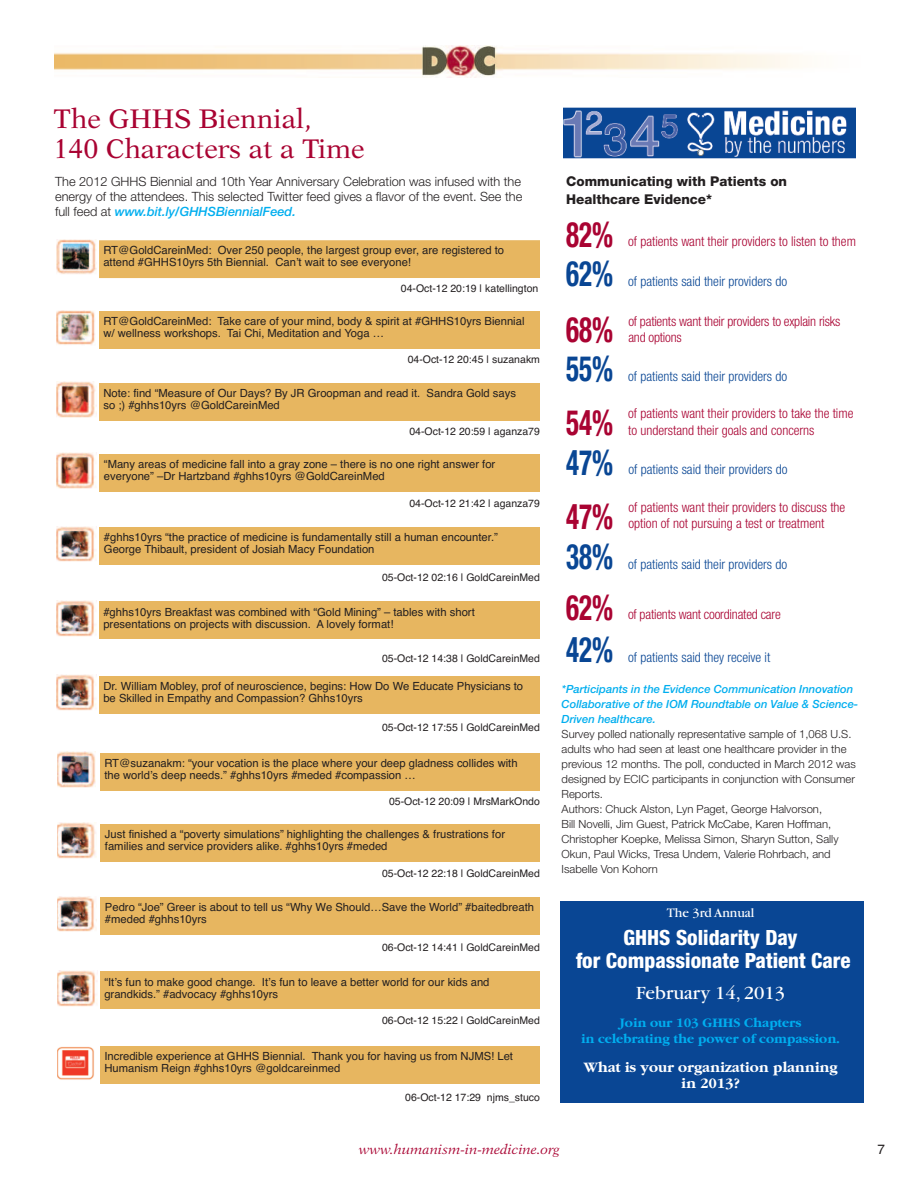
<style>
.page{position:relative;width:918px;height:1188px;background:#fff}
.page>*{position:absolute;margin:0;border:0;box-sizing:border-box;transform-origin:0 0}
.t1{font:700 condensed 35.1px "Helvetica Neue";color:#a90332;scale:.77 1}
.t2{font:700 condensed 35.1px "Helvetica Neue";color:#094694;scale:.77 1}
.t3{font:27px/30px "New Aster";color:#a90332}
.t4{font:800 condensed 21px/22.5px "Helvetica Neue";color:#fff;text-align:center}
.t5{font:19.5px "Garamond";color:#fff}
.t6{font:700 15px/16.5px "Garamond";color:#fff;text-align:center}
.t7{font:300 condensed 13.5px/16.5px "Helvetica Neue";color:#a90332}
.t8{font:300 condensed 13.5px "Helvetica Neue";color:#094694}
.t9{font:700 13.5px/16.5px "Garamond";color:#00aeef;text-align:center}
.t10{font:800 13.5px/18px "Helvetica Neue";color:#231f20}
.t11{font:italic 13.5px "New Aster";color:#a90332}
.t12{font:13.5px "Garamond";color:#fff}
.t13{font:13.5px "Helvetica";color:#231f20}
.t14{font:300 12.75px/15px "Helvetica Neue";color:#231f20;text-align:justify}
.t15{font:11.25px/12px "Helvetica";color:#231f20}
.t16{font:300 11.25px/15px "Helvetica Neue";color:#231f20}
.t17{font:italic 500 11.25px/15px "Helvetica Neue";color:#00aeef}
.t18{font:10.5px "Helvetica";color:#231f20}
.s1{font-weight:500;font-style:italic;color:#00aeef}
</style>
<div class="page">
<img style="left:54px;top:45px;width:749px;height:33px">
<img style="left:563px;top:107px;width:293px;height:52px">
<div style="left:560px;top:901px;width:304px;height:201px;background:#094694"></div>
<img style="left:56px;top:239px;width:41px;height:35px">
<div style="left:99px;top:240px;width:441px;height:38px;background:#e7b660"></div>
<img style="left:56px;top:310px;width:39px;height:35px">
<div style="left:99px;top:311px;width:441px;height:38px;background:#e7b660"></div>
<img style="left:56px;top:382px;width:41px;height:36px">
<div style="left:99px;top:383px;width:441px;height:38px;background:#e7b660"></div>
<img style="left:57px;top:453px;width:40px;height:36px">
<div style="left:100px;top:454px;width:440px;height:38px;background:#e7b660"></div>
<img style="left:57px;top:526px;width:40px;height:36px">
<div style="left:100px;top:527px;width:440px;height:38px;background:#e7b660"></div>
<img style="left:56px;top:601px;width:40px;height:36px">
<div style="left:99px;top:602px;width:441px;height:37px;background:#e7b660"></div>
<img style="left:56px;top:675px;width:40px;height:36px">
<div style="left:99px;top:676px;width:441px;height:38px;background:#e7b660"></div>
<img style="left:57px;top:752px;width:39px;height:36px">
<div style="left:100px;top:753px;width:440px;height:38px;background:#e7b660"></div>
<img style="left:58px;top:823px;width:39px;height:36px">
<div style="left:101px;top:824px;width:439px;height:38px;background:#e7b660"></div>
<img style="left:58px;top:896px;width:38px;height:36px">
<div style="left:101px;top:897px;width:439px;height:38px;background:#e7b660"></div>
<img style="left:57px;top:971px;width:40px;height:36px">
<div style="left:100px;top:972px;width:440px;height:37px;background:#e7b660"></div>
<img style="left:57px;top:1046px;width:37px;height:34px">
<div style="left:100px;top:1046px;width:440px;height:38px;background:#e7b660"></div>
<h2 class="t3" style="left:53px;top:106px;width:313px">The GHHS Biennial,<br>140 Characters at a Time</h2>
<p class="t14" style="left:55px;top:174px;width:469px">The 2012 GHHS Biennial and 10th Year Anniversary Celebration was infused with the energy of the attendees. This selected Twitter feed gives a flavor of the event. See the full feed at <span class="s1">www.bit.ly/GHHSBiennialFeed.</span></p>
<p class="t15" style="left:103px;top:244px;width:402px">RT@GoldCareinMed: Over 250 people, the largest group ever, are registered to attend #GHHS10yrs 5th Biennial. Can’t wait to see everyone!</p>
<p class="t18" style="left:401px;top:282px;width:139px">04-Oct-12 20:19 | katellington</p>
<p class="t15" style="left:103px;top:316px;width:423px">RT@GoldCareinMed: Take care of your mind, body &amp; spirit at #GHHS10yrs Biennial w/ wellness workshops. Tai Chi, Meditation and Yoga …</p>
<p class="t18" style="left:408px;top:353px;width:134px">04-Oct-12 20:45 | suzanakm</p>
<p class="t15" style="left:103px;top:387px;width:414px">Note: find “Measure of Our Days? By JR Groopman and read it. Sandra Gold says so ;) #ghhs10yrs @GoldCareinMed</p>
<p class="t18" style="left:409px;top:425px;width:132px">04-Oct-12 20:59 | aganza79</p>
<p class="t15" style="left:104px;top:458px;width:393px">“Many areas of medicine fall into a gray zone – there is no one right answer for everyone” –Dr Hartzband #ghhs10yrs @GoldCareinMed</p>
<p class="t18" style="left:409px;top:497px;width:132px">04-Oct-12 21:42 | aganza79</p>
<p class="t15" style="left:104px;top:531px;width:395px">#ghhs10yrs “the practice of medicine is fundamentally still a human encounter.”<br>George Thibault, president of Josiah Macy Foundation</p>
<p class="t18" style="left:382px;top:571px;width:159px">05-Oct-12 02:16 | GoldCareinMed</p>
<p class="t15" style="left:103px;top:606px;width:373px">#ghhs10yrs Breakfast was combined with “Gold Mining” – tables with short presentations on projects with discussion. A lovely format!</p>
<p class="t18" style="left:382px;top:652px;width:159px">05-Oct-12 14:38 | GoldCareinMed</p>
<p class="t15" style="left:103px;top:680px;width:421px">Dr. William Mobley, prof of neuroscience, begins: How Do We Educate Physicians to be Skilled in Empathy and Compassion? Ghhs10yrs</p>
<p class="t18" style="left:382px;top:721px;width:159px">05-Oct-12 17:55 | GoldCareinMed</p>
<p class="t15" style="left:104px;top:757px;width:415px">RT@suzanakm: “your vocation is the place where your deep gladness collides with the world’s deep needs.” #ghhs10yrs #meded #compassion …</p>
<p class="t18" style="left:389px;top:795px;width:152px">05-Oct-12 20:09 | MrsMarkOndo</p>
<p class="t15" style="left:105px;top:828px;width:402px">Just finished a “poverty simulations” highlighting the challenges &amp; frustrations for families and service providers alike. #ghhs10yrs #meded</p>
<p class="t18" style="left:382px;top:867px;width:159px">05-Oct-12 22:18 | GoldCareinMed</p>
<p class="t15" style="left:105px;top:901px;width:431px">Pedro “Joe” Greer is about to tell us “Why We Should…Save the World” #baitedbreath #meded #ghhs10yrs</p>
<p class="t18" style="left:382px;top:941px;width:159px">06-Oct-12 14:41 | GoldCareinMed</p>
<p class="t15" style="left:104px;top:976px;width:387px">“It’s fun to make good change. It’s fun to leave a better world for our kids and grandkids.” #advocacy #ghhs10yrs</p>
<p class="t18" style="left:382px;top:1014px;width:159px">06-Oct-12 15:22 | GoldCareinMed</p>
<p class="t15" style="left:104px;top:1050px;width:410px">Incredible experience at GHHS Biennial. Thank you for having us from NJMS! Let<br>Humanism Reign #ghhs10yrs @goldcareinmed</p>
<p class="t18" style="left:405px;top:1091px;width:136px">06-Oct-12 17:29 njms_stuco</p>
<p class="t10" style="left:566px;top:173px;width:222px">Communicating with Patients on<br>Healthcare Evidence*</p>
<h1 class="t1" style="left:566px;top:222px;width:62px">82%</h1>
<h1 class="t2" style="left:566px;top:261px;width:62px">62%</h1>
<h1 class="t1" style="left:566px;top:317px;width:62px">68%</h1>
<h1 class="t2" style="left:566px;top:356px;width:62px">55%</h1>
<h1 class="t1" style="left:566px;top:410px;width:62px">54%</h1>
<p class="t7" style="left:628px;top:234px;width:229px">of patients want their providers to listen to them</p>
<p class="t8" style="left:628px;top:277px;width:160px">of patients said their providers do</p>
<p class="t7" style="left:628px;top:314px;width:214px">of patients want their providers to explain risks and options</p>
<p class="t8" style="left:628px;top:371px;width:160px">of patients said their providers do</p>
<p class="t7" style="left:628px;top:406px;width:227px">of patients want their providers to take the time to understand their goals and concerns</p>
<h1 class="t2" style="left:566px;top:450px;width:62px">47%</h1>
<h1 class="t1" style="left:566px;top:504px;width:62px">47%</h1>
<h1 class="t2" style="left:566px;top:544px;width:62px">38%</h1>
<h1 class="t1" style="left:566px;top:595px;width:62px">62%</h1>
<h1 class="t2" style="left:566px;top:637px;width:62px">42%</h1>
<p class="t8" style="left:628px;top:464px;width:160px">of patients said their providers do</p>
<p class="t7" style="left:628px;top:500px;width:218px">of patients want their providers to discuss the option of not pursuing a test or treatment</p>
<p class="t8" style="left:628px;top:560px;width:160px">of patients said their providers do</p>
<p class="t7" style="left:628px;top:607px;width:154px">of patients want coordinated care</p>
<p class="t8" style="left:628px;top:652px;width:144px">of patients said they receive it</p>
<p class="t17" style="left:562px;top:682px;width:298px">*Participants in the Evidence Communication Innovation<br>Collaborative of the IOM Roundtable on Value &amp; Science-<br>Driven healthcare.</p>
<p class="t16" style="left:562px;top:726px;width:296px">Survey polled nationally representative sample of 1,068 U.S. adults who had seen at least one healthcare provider in the previous 12 months. The poll, conducted in March 2012 was designed by ECIC participants in conjunction with Consumer Reports.<br>Authors: Chuck Alston, Lyn Paget, George Halvorson,<br>Bill Novelli, Jim Guest, Patrick McCabe, Karen Hoffman, Christopher Koepke, Melissa Simon, Sharyn Sutton, Sally Okun, Paul Wicks, Tresa Undem, Valerie Rohrbach, and Isabelle Von Kohorn</p>
<p class="t12" style="left:667px;top:908px;width:89px">The 3rd Annual</p>
<h3 class="t4" style="left:576px;top:928px;width:276px">GHHS Solidarity Day<br>for Compassionate Patient Care</h3>
<h3 class="t5" style="left:636px;top:986px;width:151px">February 14, 2013</h3>
<p class="t9" style="left:581px;top:1014px;width:260px">Join our 103 GHHS Chapters<br>in celebrating the power of compassion.</p>
<h3 class="t6" style="left:584px;top:1058px;width:255px">What is your organization planning in 2013?</h3>
<p class="t11" style="left:359px;top:1144px;width:203px">www.humanism-in-medicine.org</p>
<p class="t13" style="left:878px;top:1141px;width:9px">7</p>
</div>
